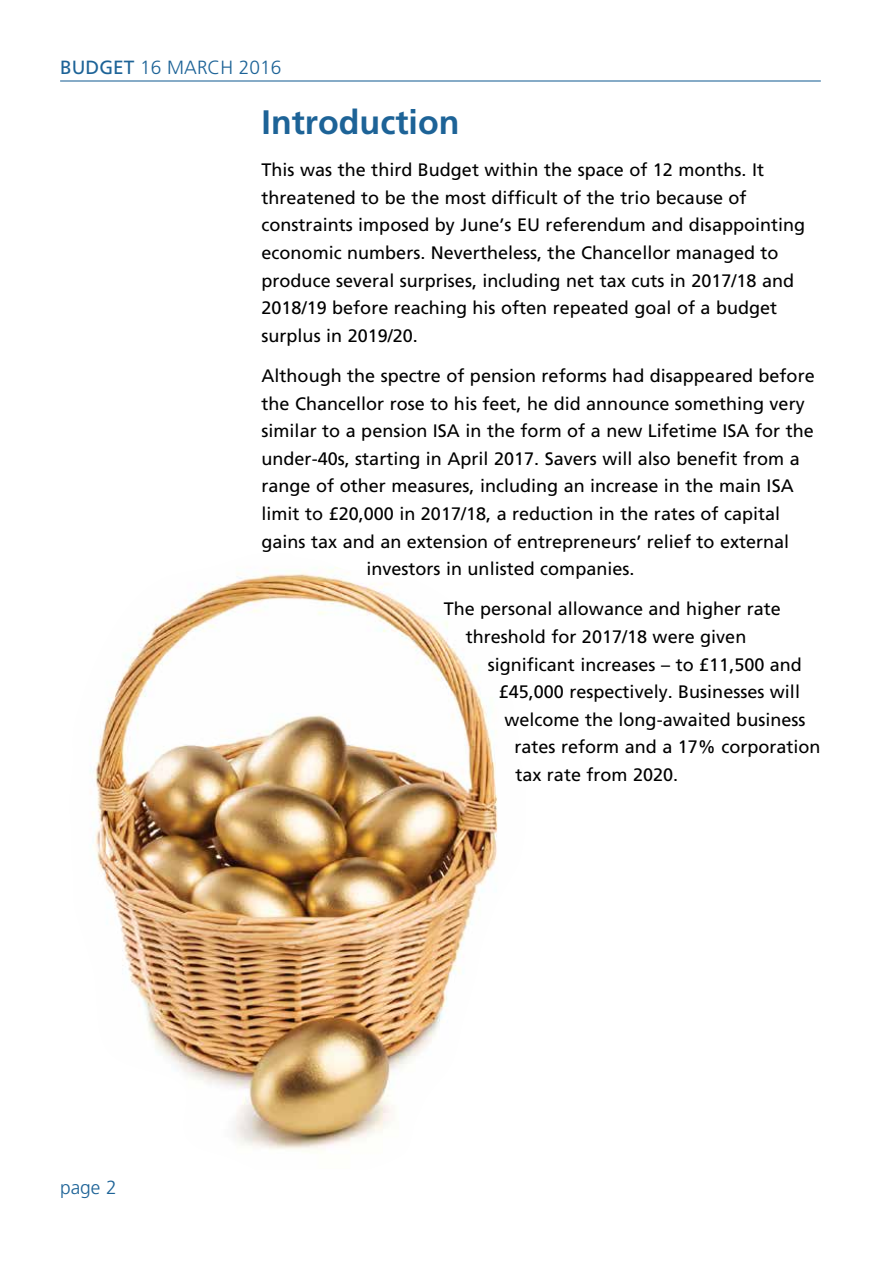
<style>
.page{position:relative;width:893px;height:1263px;background:#fff}
.page>*{position:absolute;margin:0;border:0;box-sizing:border-box;transform-origin:0 0}
.t1{font:700 33.9px "Frutiger";color:#1d6397}
.t2{font:300 19.05px "Frutiger";color:#1d6397}
.t3{font:18px/27.6px "Frutiger";color:#000}
.s1{font-weight:400}
</style>
<div class="page">
<img style="left:90px;top:567px;width:408px;height:585px">
<hr style="left:60px;top:80px;width:761px;height:2px;background:#1d6397">
<p class="t2" style="left:60px;top:57px;width:223px"><span class="s1">BUDGET</span> 16 MARCH 2016</p>
<h1 class="t1" style="left:262px;top:102px;width:199px">Introduction</h1>
<p class="t3" style="left:262px;top:156px;width:545px">This was the third Budget within the space of 12 months. It threatened to be the most difficult of the trio because of constraints imposed by June’s EU referendum and disappointing economic numbers. Nevertheless, the Chancellor managed to produce several surprises, including net tax cuts in 2017/18 and 2018/19 before reaching his often repeated goal of a budget surplus in 2019/20.</p>
<p class="t3" style="left:262px;top:362px;width:555px">Although the spectre of pension reforms had disappeared before</p>
<p class="t3" style="left:262px;top:390px;width:545px">the Chancellor rose to his feet, he did announce something very</p>
<p class="t3" style="left:262px;top:417px;width:554px">similar to a pension ISA in the form of a new Lifetime ISA for the</p>
<p class="t3" style="left:262px;top:445px;width:540px">under-40s, starting in April 2017. Savers will also benefit from a</p>
<p class="t3" style="left:262px;top:472px;width:534px">range of other measures, including an increase in the main ISA</p>
<p class="t3" style="left:262px;top:500px;width:520px">limit to £20,000 in 2017/18, a reduction in the rates of capital</p>
<p class="t3" style="left:262px;top:527px;width:529px">gains tax and an extension of entrepreneurs’ relief to external</p>
<p class="t3" style="left:366px;top:555px;width:270px">investors in unlisted companies.</p>
<p class="t3" style="left:466px;top:595px;width:317px;text-indent:-22px">The personal allowance and higher rate threshold for 2017/18 were given</p>
<p class="t3" style="left:488px;top:650px;width:316px">significant increases – to £11,500 and</p>
<p class="t3" style="left:499px;top:678px;width:303px">£45,000 respectively. Businesses will</p>
<p class="t3" style="left:504px;top:706px;width:303px">welcome the long-awaited business</p>
<p class="t3" style="left:515px;top:733px;width:308px">rates reform and a 17% corporation</p>
<p class="t3" style="left:515px;top:761px;width:164px">tax rate from 2020.</p>
<p class="t2" style="left:60px;top:1176px;width:58px">page 2</p>
</div>
